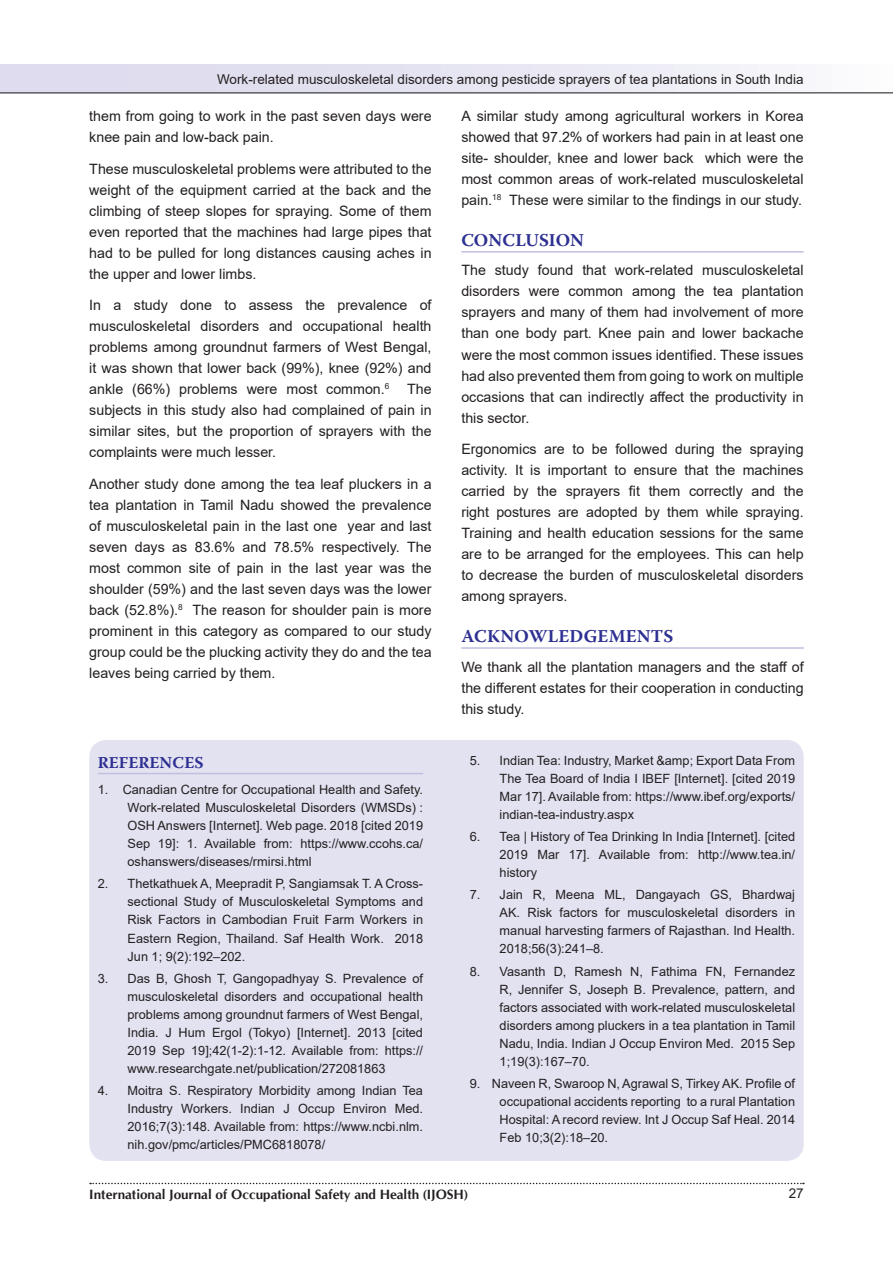
<style>
.page{position:relative;width:893px;height:1263px;background:#fff}
.page>*{position:absolute;margin:0;border:0;box-sizing:border-box;transform-origin:0 0}
.t1{font:700 18px "Warnock Pro";letter-spacing:.01em;color:#2e3092}
.t2{font:700 16.5px "Warnock Pro";letter-spacing:.01em;color:#2e3092}
.t3{font:14.25px/21px "Arial";color:#231f20;text-align:justify}
.t4{font:13.5px "Arial";color:#231f20}
.t5{font:700 13.5px "CG Omega";color:#231f20}
.t6{font:12.75px/18px "Arial";color:#231f20;text-align:justify}
</style>
<div class="page">
<div style="left:0;top:65px;width:893px;height:29px;background:linear-gradient(to right,#d8d6eb,#f8f8fb)"></div>
<svg style="left:90px;top:1183px;width:714px;height:1px"></svg>
<hr style="left:0;top:92px;width:893px;height:2px;background:#636366">
<div style="left:89px;top:740px;width:715px;height:421px;background:#e3e2f1;border-radius:17px"></div>
<hr style="left:461px;top:251px;width:343px;height:2px;background:#c2bfde">
<hr style="left:461px;top:647px;width:343px;height:2px;background:#c2bfde">
<hr style="left:98px;top:773px;width:325px;height:1px;background:#c2bfde">
<p class="t4" style="left:217px;top:70px;width:588px">Work-related musculoskeletal disorders among pesticide sprayers of tea plantations in South India</p>
<p class="t3" style="left:89px;top:105px;width:344px">them from going to work in the past seven days were knee pain and low-back pain.</p>
<p class="t3" style="left:89px;top:158px;width:344px">These musculoskeletal problems were attributed to the weight of the equipment carried at the back and the climbing of steep slopes for spraying. Some of them even reported that the machines had large pipes that had to be pulled for long distances causing aches in the upper and lower limbs.</p>
<p class="t3" style="left:89px;top:295px;width:344px">In a study done to assess the prevalence of musculoskeletal disorders and occupational health problems among groundnut farmers of West Bengal, it was shown that lower back (99%), knee (92%) and ankle (66%) problems were most common.<sup>6</sup> The subjects in this study also had complained of pain in similar sites, but the proportion of sprayers with the complaints were much lesser.</p>
<p class="t3" style="left:89px;top:473px;width:344px">Another study done among the tea leaf pluckers in a tea plantation in Tamil Nadu showed the prevalence of musculoskeletal pain in the last one year and last seven days as 83.6% and 78.5% respectively. The most common site of pain in the last year was the shoulder (59%) and the last seven days was the lower back (52.8%).<sup>8</sup> The reason for shoulder pain is more prominent in this category as compared to our study group could be the plucking activity they do and the tea leaves being carried by them.</p>
<p class="t3" style="left:461px;top:105px;width:344px">A similar study among agricultural workers in Korea showed that 97.2% of workers had pain in at least one site- shoulder, knee and lower back which were the most common areas of work-related musculoskeletal pain.<sup>18</sup> These were similar to the findings in our study.</p>
<p class="t1" style="left:461px;top:229px;width:124px">CONCLUSION</p>
<p class="t3" style="left:461px;top:260px;width:344px">The study found that work-related musculoskeletal disorders were common among the tea plantation sprayers and many of them had involvement of more than one body part. Knee pain and lower backache were the most common issues identified. These issues had also prevented them from going to work on multiple occasions that can indirectly affect the productivity in this sector.</p>
<p class="t3" style="left:461px;top:439px;width:344px">Ergonomics are to be followed during the spraying activity. It is important to ensure that the machines carried by the sprayers fit them correctly and the right postures are adopted by them while spraying.<br>Training and health education sessions for the same are to be arranged for the employees. This can help to decrease the burden of musculoskeletal disorders among sprayers.</p>
<p class="t1" style="left:461px;top:625px;width:213px">ACKNOWLEDGEMENTS</p>
<p class="t3" style="left:461px;top:656px;width:344px">We thank all the plantation managers and the staff of the different estates for their cooperation in conducting this study.</p>
<p class="t2" style="left:98px;top:752px;width:107px">REFERENCES</p>
<p class="t6" style="left:128px;top:781px;width:297px;text-indent:-30px">1. Canadian Centre for Occupational Health and Safety.<br>Work-related Musculoskeletal Disorders (WMSDs) :<br>OSH Answers [Internet]. Web page. 2018 [cited 2019<br>Sep 19]: 1. Available from: https://www.ccohs.ca/ oshanswers/diseases/rmirsi.html</p>
<p class="t6" style="left:128px;top:875px;width:297px;text-indent:-30px">2. Thetkathuek A, Meepradit P, Sangiamsak T. A Cross&shy;sectional Study of Musculoskeletal Symptoms and Risk Factors in Cambodian Fruit Farm Workers in Eastern Region, Thailand. Saf Health Work. 2018<br>Jun 1; 9(2):192–202.</p>
<p class="t6" style="left:128px;top:969px;width:297px;text-indent:-30px">3. Das B, Ghosh T, Gangopadhyay S. Prevalence of musculoskeletal disorders and occupational health problems among groundnut farmers of West Bengal, India. J Hum Ergol (Tokyo) [Internet]. 2013 [cited 2019 Sep 19];42(1-2):1-12. Available from: https:// www.researchgate.net/publication/272081863</p>
<p class="t6" style="left:128px;top:1081px;width:297px;text-indent:-30px">4. Moitra S. Respiratory Morbidity among Indian Tea Industry Workers. Indian J Occup Environ Med.<br>2016;7(3):148. Available from: https://www.ncbi.nlm. nih.gov/pmc/articles/PMC6818078/</p>
<p class="t6" style="left:500px;top:751px;width:297px;text-indent:-30px">5. Indian Tea: Industry, Market &amp;amp; Export Data From The Tea Board of India I IBEF [Internet]. [cited 2019<br>Mar 17]. Available from: https://www.ibef.org/exports/ indian-tea-industry.aspx</p>
<p class="t6" style="left:500px;top:827px;width:297px;text-indent:-30px">6. Tea | History of Tea Drinking In India [Internet]. [cited 2019 Mar 17]. Available from: http://www.tea.in/ history</p>
<p class="t6" style="left:500px;top:886px;width:297px;text-indent:-30px">7. Jain R, Meena ML, Dangayach GS, Bhardwaj AK. Risk factors for musculoskeletal disorders in manual harvesting farmers of Rajasthan. Ind Health.<br>2018;56(3):241–8.</p>
<p class="t6" style="left:500px;top:962px;width:297px;text-indent:-30px">8. Vasanth D, Ramesh N, Fathima FN, Fernandez R, Jennifer S, Joseph B. Prevalence, pattern, and factors associated with work-related musculoskeletal disorders among pluckers in a tea plantation in Tamil Nadu, India. Indian J Occup Environ Med. 2015 Sep 1;19(3):167–70.</p>
<p class="t6" style="left:500px;top:1074px;width:297px;text-indent:-30px">9. Naveen R, Swaroop N, Agrawal S, Tirkey AK. Profile of occupational accidents reporting to a rural Plantation Hospital: A record review. Int J Occup Saf Heal. 2014<br>Feb 10;3(2):18–20.</p>
<p class="t5" style="left:89px;top:1185px;width:380px">International Journal of Occupational Safety and Health (IJOSH)</p>
<p class="t4" style="left:789px;top:1184px;width:17px">27</p>
</div>
